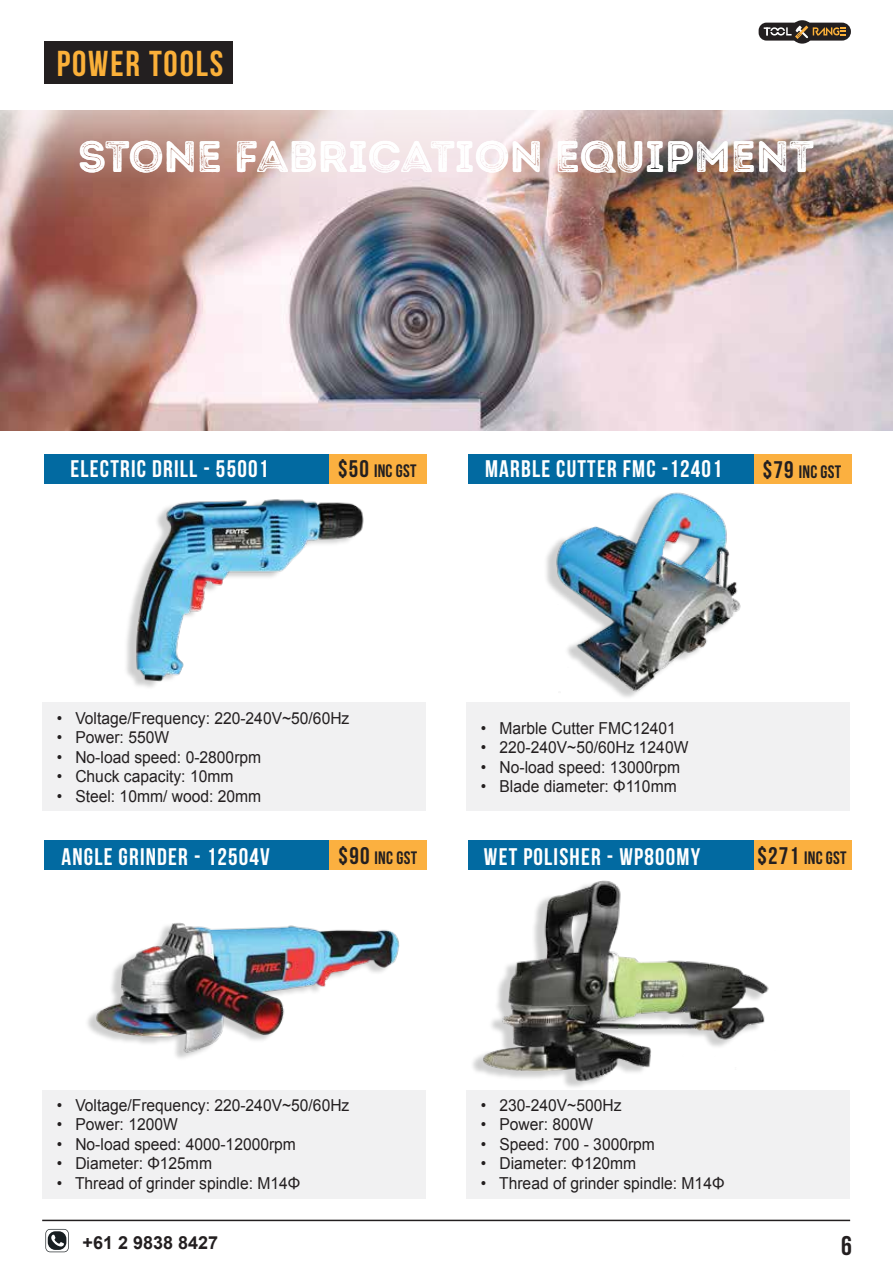
<style>
.page{position:relative;width:893px;height:1263px;background:#fff}
.page>*{position:absolute;margin:0;border:0;box-sizing:border-box;transform-origin:0 0}
.t1{font:43.95px "Intro Rust G Base 2 Line";color:#fff}
.t2{font:36px "Bebas Neue";letter-spacing:.05em;color:#fbb039}
.t3{font:27px "UTM Bebas";color:#231f20}
.t4{font:24px "Bebas Neue";letter-spacing:.05em;color:#fff}
.t5{font:700 18px "Bebas Neue";letter-spacing:.015em;color:#231f20}
.t6{font:700 18px "Arial";color:#231f20}
.t7{font:16.5px "Arial";color:#231f20;scale:.95 1}
.s1{font-size:24px}
</style>
<div class="page">
<div style="left:468px;top:454px;width:286px;height:29px;background:#026aa1"></div>
<div style="left:754px;top:454px;width:97px;height:29px;background:#fbb040"></div>
<div style="left:44px;top:454px;width:285px;height:29px;background:#026aa1"></div>
<div style="left:468px;top:841px;width:286px;height:29px;background:#026aa1"></div>
<div style="left:754px;top:841px;width:97px;height:29px;background:#fbb040"></div>
<div style="left:44px;top:841px;width:285px;height:29px;background:#026aa1"></div>
<div style="left:329px;top:841px;width:97px;height:29px;background:#fbb040"></div>
<div style="left:329px;top:454px;width:97px;height:29px;background:#fbb040"></div>
<div style="left:790px;top:20px;width:24px;height:24px;border:4px solid #231f20;border-radius:50%"></div>
<svg style="left:758px;top:20px;width:93px;height:23px"></svg>
<div style="left:44px;top:41px;width:189px;height:43px;background:#231f20"></div>
<div style="left:42px;top:703px;width:384px;height:108px;background:#f1f1f2"></div>
<hr style="left:42px;top:1220px;width:808px;height:1px;background:#231f20">
<img style="left:94px;top:499px;width:275px;height:204px">
<img style="left:546px;top:549px;width:88px;height:148px">
<img style="left:551px;top:492px;width:190px;height:203px">
<img style="left:480px;top:880px;width:289px;height:205px">
<img style="left:91px;top:922px;width:309px;height:136px">
<div style="left:466px;top:703px;width:384px;height:108px;background:#f1f1f2"></div>
<div style="left:42px;top:1090px;width:384px;height:108px;background:#f1f1f2"></div>
<div style="left:466px;top:1090px;width:384px;height:108px;background:#f1f1f2"></div>
<img style="left:0;top:111px;width:892px;height:319px">
<svg style="left:45px;top:1229px;width:24px;height:23px"></svg>
<h2 class="t2" style="left:57px;top:44px;width:168px">POWER TOOLS</h2>
<h1 class="t1" style="left:78px;top:128px;width:737px">STONE FABRICATION EQUIPMENT</h1>
<p class="t5" style="left:338px;top:461px;width:80px"><span class="s1">$50</span> INC GST</p>
<h3 class="t4" style="left:71px;top:456px;width:199px">ELECTRIC DRILL - 55001</h3>
<h3 class="t4" style="left:485px;top:456px;width:238px">MARBLE CUTTER FMC -12401</h3>
<p class="t5" style="left:763px;top:462px;width:80px"><span class="s1">$79</span> INC GST</p>
<p class="t7" style="left:57px;top:707px;width:309px">• Voltage/Frequency: 220-240V~50/60Hz</p>
<p class="t7" style="left:57px;top:726px;width:120px">• Power: 550W</p>
<p class="t7" style="left:57px;top:746px;width:217px">• No-load speed: 0-2800rpm</p>
<p class="t7" style="left:57px;top:765px;width:187px">• Chuck capacity: 10mm</p>
<p class="t7" style="left:57px;top:785px;width:217px">• Steel: 10mm/ wood: 20mm</p>
<p class="t7" style="left:481px;top:717px;width:207px">• Marble Cutter FMC12401</p>
<p class="t7" style="left:481px;top:737px;width:220px">• 220-240V~50/60Hz 1240W</p>
<p class="t7" style="left:481px;top:756px;width:211px">• No-load speed: 13000rpm</p>
<p class="t7" style="left:481px;top:776px;width:208px">• Blade diameter: Φ110mm</p>
<p class="t5" style="left:339px;top:848px;width:80px"><span class="s1">$90</span> INC GST</p>
<p class="t5" style="left:757px;top:848px;width:91px"><span class="s1">$271</span> INC GST</p>
<h3 class="t4" style="left:61px;top:843px;width:210px">ANGLE GRINDER - 12504V</h3>
<h3 class="t4" style="left:484px;top:843px;width:218px">WET POLISHER - WP800MY</h3>
<p class="t7" style="left:57px;top:1094px;width:309px">• Voltage/Frequency: 220-240V~50/60Hz</p>
<p class="t7" style="left:57px;top:1114px;width:129px">• Power: 1200W</p>
<p class="t7" style="left:57px;top:1133px;width:253px">• No-load speed: 4000-12000rpm</p>
<p class="t7" style="left:57px;top:1153px;width:165px">• Diameter: Φ125mm</p>
<p class="t7" style="left:57px;top:1172px;width:258px">• Thread of grinder spindle: M14Φ</p>
<p class="t7" style="left:481px;top:1094px;width:149px">• 230-240V~500Hz</p>
<p class="t7" style="left:481px;top:1114px;width:120px">• Power: 800W</p>
<p class="t7" style="left:481px;top:1133px;width:185px">• Speed: 700 - 3000rpm</p>
<p class="t7" style="left:481px;top:1153px;width:165px">• Diameter: Φ120mm</p>
<p class="t7" style="left:481px;top:1172px;width:258px">• Thread of grinder spindle: M14Φ</p>
<p class="t6" style="left:83px;top:1231px;width:137px">+61 2 9838 8427</p>
<h3 class="t3" style="left:841px;top:1226px;width:12px">6</h3>
</div>
